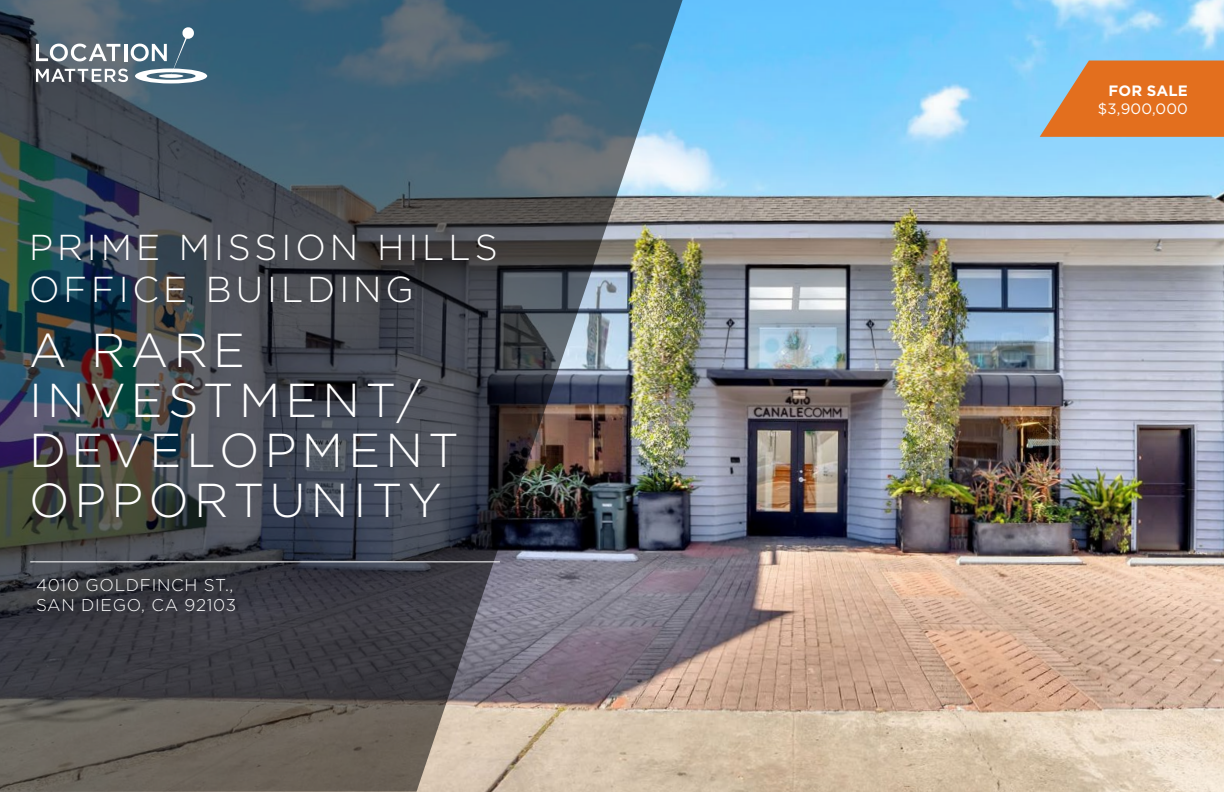
<style>
.page{position:relative;width:1224px;height:792px;background:#fff}
.page>*{position:absolute;margin:0;border:0;box-sizing:border-box;transform-origin:0 0}
.t1{font:300 47.6px/50px "Gotham";letter-spacing:.11em;color:#fff}
.t2{font:300 36px/42px "Gotham";letter-spacing:.11em;color:#fff}
.t3{font:300 17px/20.4px "Gotham";letter-spacing:.04em;color:#fff}
.t4{font:15px "Gotham";letter-spacing:.01em;color:#fff}
.t5{font:700 15px "Gotham";letter-spacing:.01em;color:#fff}
</style>
<div class="page">
<img style="left:683px;top:0;width:541px;height:792px">
<img style="left:0;top:0;width:683px;height:792px">
<svg style="left:36px;top:26px;width:171px;height:57px"></svg>
<hr style="left:30px;top:562px;width:470px;height:1px;background:#fff">
<svg style="left:1040px;top:61px;width:184px;height:76px;background:#d67c3b"></svg>
<p class="t2" style="left:29px;top:225px;width:470px">PRIME MISSION HILLS<br>OFFICE BUILDING</p>
<p class="t1" style="left:29px;top:324px;width:432px">A RARE<br>INVESTMENT/<br>DEVELOPMENT<br>OPPORTUNITY</p>
<p class="t3" style="left:36px;top:574px;width:202px">4010 GOLDFINCH ST.,<br>SAN DIEGO, CA 92103</p>
<p class="t5" style="left:1108px;top:80px;width:81px">FOR SALE</p>
<p class="t4" style="left:1098px;top:99px;width:92px">$3,900,000</p>
</div>
